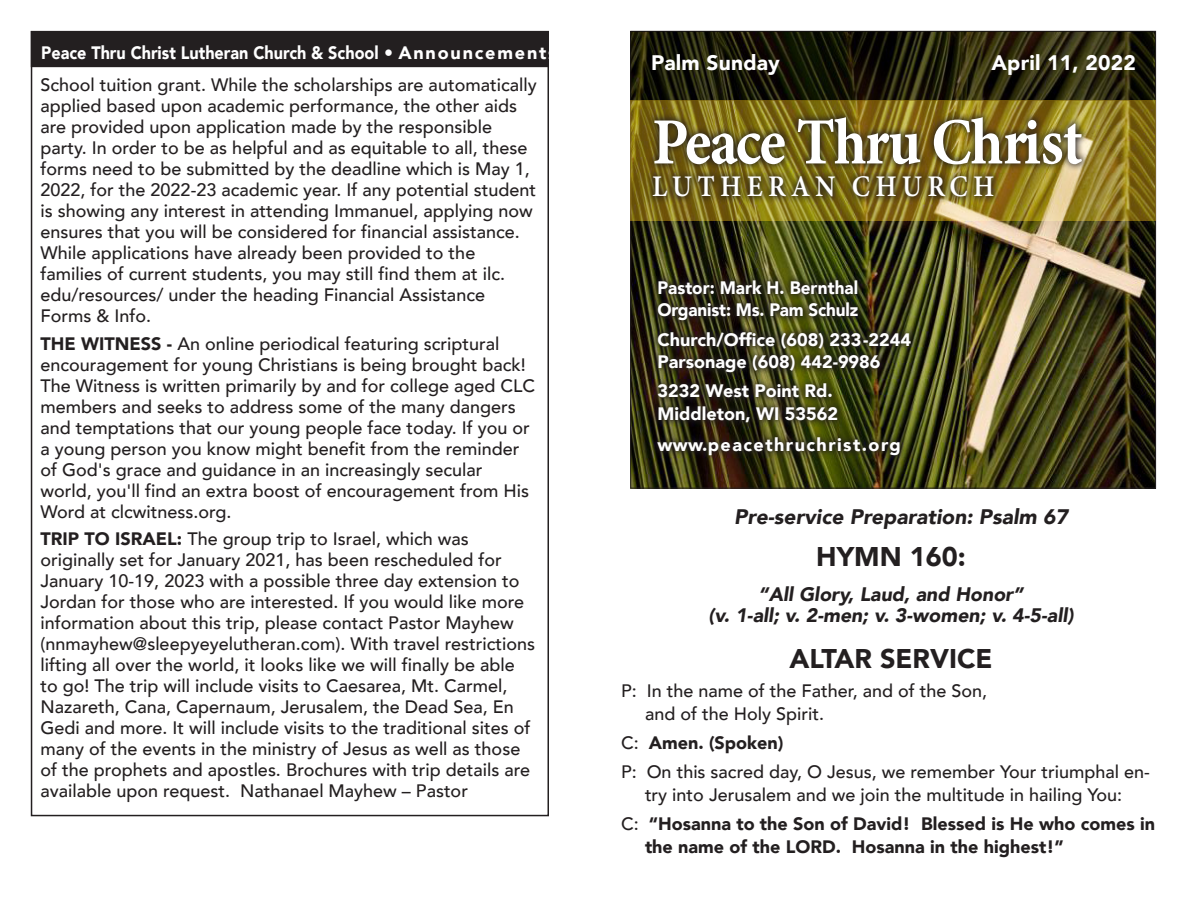
<style>
.page{position:relative;width:1188px;height:918px;background:#fff}
.page>*{position:absolute;margin:0;border:0;box-sizing:border-box;transform-origin:0 0}
.t1{font:66px "Minion Variable Concept";letter-spacing:-.03em;color:#fff;scale:.9 1}
.t2{font:30px "Minion Variable Concept";letter-spacing:.195em;color:#fff;scale:.9 1}
.Head_1{font:900 27px "Avenir";color:#231f20}
.t3{font:italic 900 21px "Avenir";color:#231f20}
.t4{font:900 21px "Avenir";letter-spacing:.01em;color:#fff}
.Head_1-2{font:italic 900 19.5px/21px "Avenir";color:#231f20;text-align:center}
.scriputr_reading_hea{font:500 18px/21px "Avenir";color:#231f20}
.t5{font:900 18px/22.5px "Avenir";color:#231f20}
.t6{font:900 18px/22.5px "Avenir";color:#fff}
.t7{font:900 18px "Avenir";color:#fff;scale:.9 1}
.t8{font:900 18px/22.5px "Avenir";color:#fff;scale:.95 1}
.t9{font:900 18px "Avenir";letter-spacing:.08em;color:#fff}
.s1{font-weight:900}
.s2{font-weight:500}
</style>
<div class="page">
<img style="left:632px;top:33px;width:522px;height:454px">
<svg style="left:630px;top:31px;width:523px;height:69px;background:#201f0c"></svg>
<svg style="left:630px;top:100px;width:526px;height:121px;background:#8f7a24"></svg>
<div style="left:645px;top:109px;width:445px;height:96px;background:#231f20;opacity:.98"></div>
<img style="left:649px;top:272px;width:270px;height:191px">
<div style="left:32px;top:32px;width:516px;height:34px;background:#231f20"></div>
<div style="left:31px;top:31px;width:518px;height:36px;border:2px solid #231f20"></div>
<p class="t7" style="left:41px;top:38px;width:574px">Peace Thru Christ Lutheran Church &amp; School • Announcements</p>
<p class="scriputr_reading_hea" style="left:41px;top:73px;width:498px">School tuition grant. While the scholarships are automatically applied based upon academic performance, the other aids are provided upon application made by the responsible party. In order to be as helpful and as equitable to all, these forms need to be submitted by the deadline which is May 1, 2022, for the 2022-23 academic year. If any potential student is showing any interest in attending Immanuel, applying now ensures that you will be considered for financial assistance.<br>While applications have already been provided to the families of current students, you may still find them at ilc. edu/resources/ under the heading Financial Assistance Forms &amp; Info.</p>
<p class="scriputr_reading_hea" style="left:41px;top:332px;width:496px"><span class="s1">THE WITNESS -</span> An online periodical featuring scriptural encouragement for young Christians is being brought back!<br>The Witness is written primarily by and for college aged CLC members and seeks to address some of the many dangers and temptations that our young people face today. If you or a young person you know might benefit from the reminder of God's grace and guidance in an increasingly secular world, you'll find an extra boost of encouragement from His Word at clcwitness.org.</p>
<p class="scriputr_reading_hea" style="left:41px;top:528px;width:496px"><span class="s1">TRIP TO ISRAEL:</span> The group trip to Israel, which was originally set for January 2021, has been rescheduled for January 10-19, 2023 with a possible three day extension to Jordan for those who are interested. If you would like more information about this trip, please contact Pastor Mayhew (nnmayhew@sleepyeyelutheran.com). With travel restrictions lifting all over the world, it looks like we will finally be able to go! The trip will include visits to Caesarea, Mt. Carmel, Nazareth, Cana, Capernaum, Jerusalem, the Dead Sea, En Gedi and more. It will include visits to the traditional sites of many of the events in the ministry of Jesus as well as those of the prophets and apostles. Brochures with trip details are available upon request. Nathanael Mayhew – Pastor</p>
<p class="t4" style="left:651px;top:45px;width:130px">Palm Sunday</p>
<p class="t4" style="left:992px;top:45px;width:146px">April 11, 2022</p>
<p class="t1" style="left:652px;top:96px;width:480px">Peace Thru Christ</p>
<p class="t2" style="left:652px;top:166px;width:382px">LUTHERAN CHURCH</p>
<p class="t8" style="left:657px;top:276px;width:213px">Pastor: Mark H. Bernthal<br>Organist: Ms. Pam Schulz</p>
<p class="t6" style="left:657px;top:328px;width:255px">Church/Office (608) 233-2244<br>Parsonage (608) 442-9986</p>
<p class="t6" style="left:657px;top:379px;width:182px">3232 West Point Rd.<br>Middleton, WI 53562</p>
<p class="t9" style="left:657px;top:429px;width:245px">www.peacethruchrist.org</p>
<p class="t3" style="left:734px;top:499px;width:335px">Pre-service Preparation: Psalm 67</p>
<p class="Head_1" style="left:816px;top:534px;width:151px">HYMN 160:</p>
<p class="Head_1-2" style="left:708px;top:583px;width:367px">“All Glory, Laud, and Honor”<br>(v. 1-all; v. 2-men; v. 3-women; v. 4-5-all)</p>
<p class="Head_1" style="left:789px;top:636px;width:205px">ALTAR SERVICE</p>
<p class="scriputr_reading_hea" style="left:645px;top:679px;width:344px;line-height:22.5px;text-indent:-24px">P: In the name of the Father, and of the Son, and of the Holy Spirit.</p>
<p class="t5" style="left:621px;top:731px;width:164px"><span class="s2">C:</span> Amen. (Spoken)</p>
<p class="scriputr_reading_hea" style="left:621px;top:760px;width:530px;line-height:22.5px;text-align:center">P: On this sacred day, O Jesus, we remember Your triumphal en&shy;try into Jerusalem and we join the multitude in hailing You:</p>
<p class="t5" style="left:645px;top:812px;width:512px;text-indent:-24px"><span class="s2">C:</span> “Hosanna to the Son of David! Blessed is He who comes in the name of the LORD. Hosanna in the highest!”</p>
</div>
